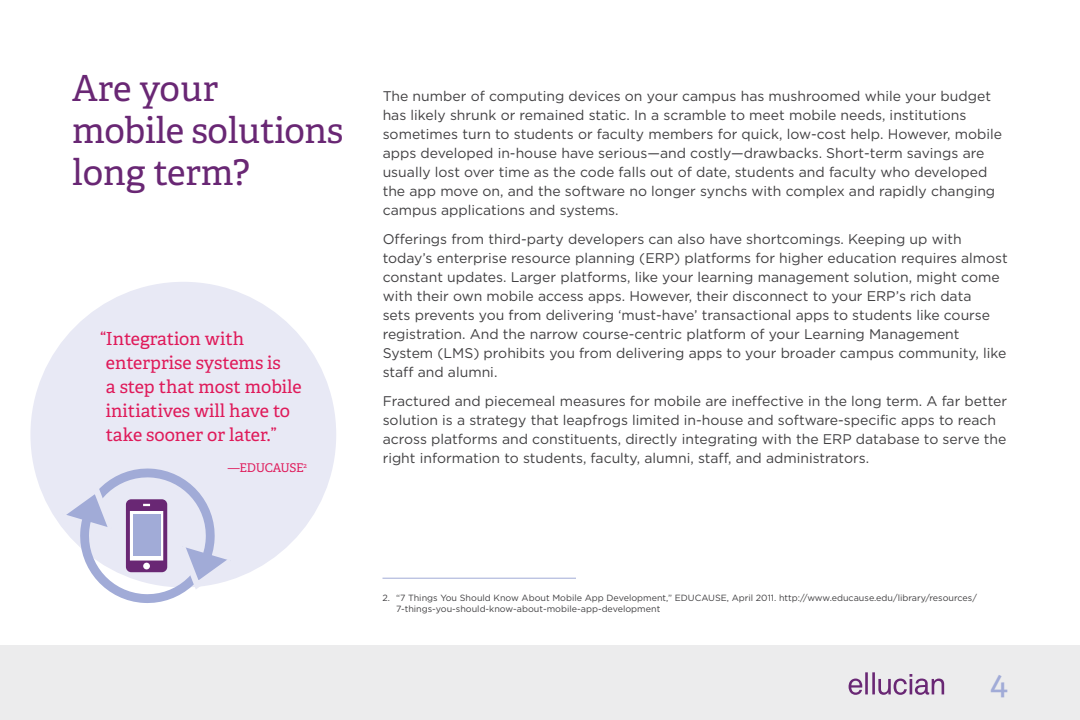
<style>
.page{position:relative;width:1080px;height:720px;background:#fff}
.page>*{position:absolute;margin:0;border:0;box-sizing:border-box;transform-origin:0 0}
.t1{font:36px/42px "Adelle";letter-spacing:-.01em;color:#692774}
.t2{font:35px "Adelle";color:#a1abd7}
.t3{font:18px/24px "Adelle";color:#df1a5a}
.t4{font:14px/19px "Gotham HTF";color:#414042}
.t5{font:12px "Adelle";letter-spacing:-.025em;color:#df1a5a}
.t6{font:9px/10.8px "Gotham HTF";color:#414042}
</style>
<div class="page">
<div style="left:30px;top:282px;width:306px;height:305px;background:#e8e9f5;border-radius:50%"></div>
<hr style="left:382px;top:578px;width:194px;height:1px;background:#a1abd7">
<svg style="left:55px;top:468px;width:183px;height:135px"></svg>
<div style="left:133px;top:515px;width:27px;height:41px;background:#a1abd7"></div>
<div style="left:0;top:645px;width:1080px;height:75px;background:#ececed"></div>
<svg style="left:849px;top:672px;width:95px;height:23px"></svg>
<h1 class="t1" style="left:72px;top:65px;width:273px">Are your<br>mobile solutions long term?</h1>
<p class="t3" style="left:106px;top:326px;width:197px;text-indent:-6px">“Integration with enterprise systems is<br>a step that most mobile initiatives will have to take sooner or later.”</p>
<p class="t5" style="left:228px;top:459px;width:81px">—EDUCAUSE<sup>2</sup></p>
<p class="t4" style="left:383px;top:86px;width:621px">The number of computing devices on your campus has mushroomed while your budget has likely shrunk or remained static. In a scramble to meet mobile needs, institutions sometimes turn to students or faculty members for quick, low-cost help. However, mobile apps developed in-house have serious—and costly—drawbacks. Short-term savings are usually lost over time as the code falls out of date, students and faculty who developed the app move on, and the software no longer synchs with complex and rapidly changing campus applications and systems.</p>
<p class="t4" style="left:383px;top:229px;width:627px">Offerings from third-party developers can also have shortcomings. Keeping up with today’s enterprise resource planning (ERP) platforms for higher education requires almost constant updates. Larger platforms, like your learning management solution, might come with their own mobile access apps. However, their disconnect to your ERP’s rich data<br>sets prevents you from delivering ‘must-have’ transactional apps to students like course registration. And the narrow course-centric platform of your Learning Management System (LMS) prohibits you from delivering apps to your broader campus community, like staff and alumni.</p>
<p class="t4" style="left:383px;top:391px;width:626px">Fractured and piecemeal measures for mobile are ineffective in the long term. A far better solution is a strategy that leapfrogs limited in-house and software-specific apps to reach across platforms and constituents, directly integrating with the ERP database to serve the right information to students, faculty, alumni, staff, and administrators.</p>
<p class="t6" style="left:396px;top:592px;width:582px;text-indent:-14px">2. “7 Things You Should Know About Mobile App Development,” EDUCAUSE, April 2011. http://www.educause.edu/library/resources/<br>7-things-you-should-know-about-mobile-app-development</p>
<h2 class="t2" style="left:990px;top:657px;width:19px">4</h2>
</div>
